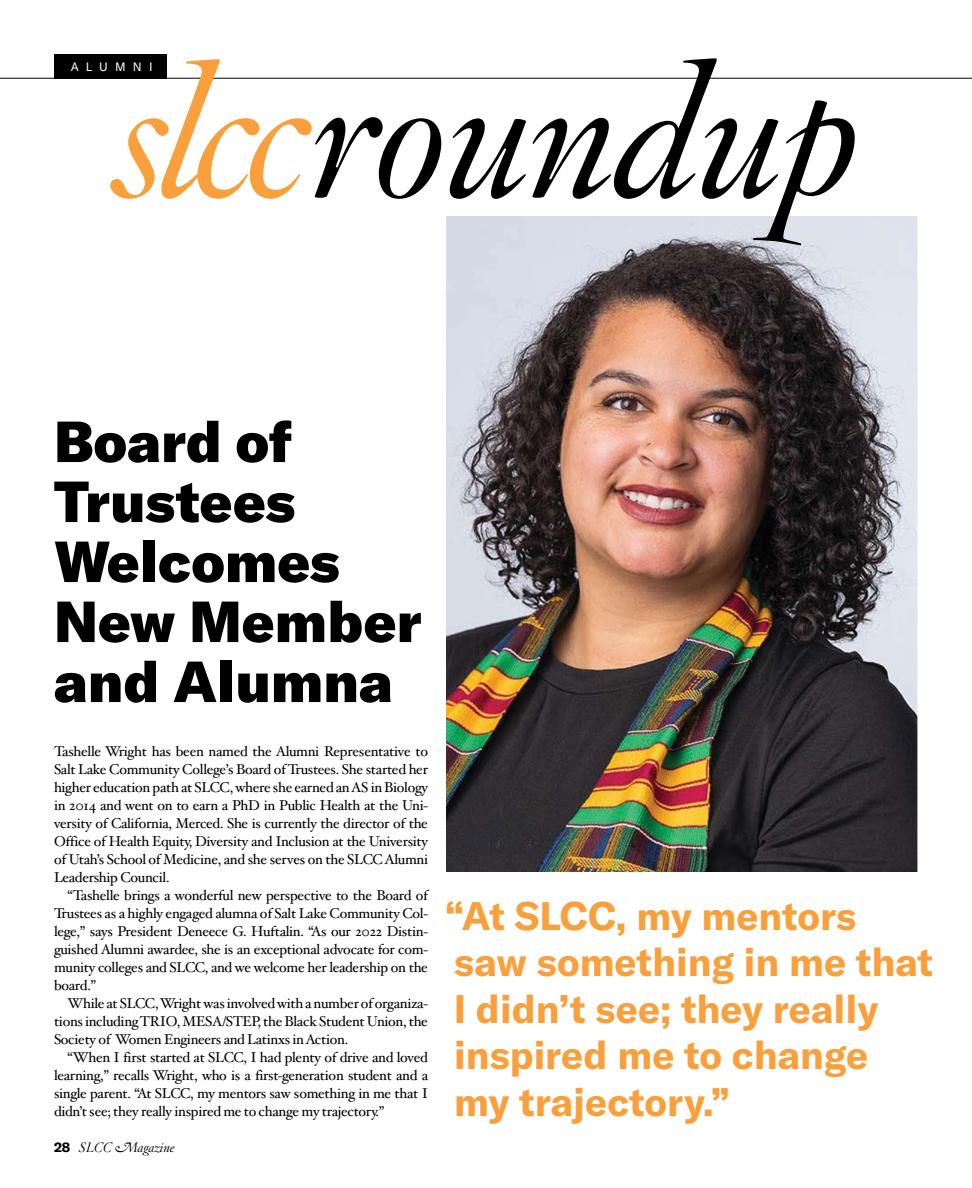
<style>
.page{position:relative;width:972px;height:1188px;background:#fff}
.page>*{position:absolute;margin:0;border:0;box-sizing:border-box;transform-origin:0 0}
.t1{font:italic 300 181.5px "Hoefler Titling";letter-spacing:-.01em;color:#000}
.t2{font:900 57px/60px "GT America";color:#000}
.Body-_Hoefler_text{font:700 39.3px/46.7px "GT America";color:#f9a03c}
.Body-_Hoefler_text-2{font:14.25px/18px "Hoefler Txt";letter-spacing:-.02em;color:#000;text-align:justify}
.t3{font:italic 300 13.5px "Hoefler Titling";color:#000}
.t4{font:12px "GT America";letter-spacing:.6em;color:#fff}
.s1{color:#f9a03c}
.s2{font-family:"GT America";font-weight:700;font-style:normal}
</style>
<div class="page">
<img style="left:446px;top:216px;width:472px;height:655px">
<hr style="left:0;top:78px;width:972px;height:1px;background:#000">
<div style="left:55px;top:54px;width:112px;height:25px;background:#000"></div>
<img style="left:798px;top:564px;width:120px;height:308px">
<p class="t1" style="left:114px;top:28px;width:746px"><span class="s1">slcc</span>roundup</p>
<p class="t4" style="left:71px;top:60px;width:83px">ALUMNI</p>
<p class="t2" style="left:54px;top:410px;width:369px">Board of<br>Trustees<br>Welcomes<br>New Member and Alumna</p>
<p class="Body-_Hoefler_text-2" style="left:54px;top:742px;width:376px">Tashelle Wright has been named the Alumni Representative to Salt Lake Community College’s Board of Trustees. She started her higher education path at SLCC, where she earned an AS in Biology in 2014 and went on to earn a PhD in Public Health at the Uni&shy;versity of California, Merced. She is currently the director of the Office of Health Equity, Diversity and Inclusion at the University of Utah’s School of Medicine, and she serves on the SLCC Alumni Leadership Council.</p>
<p class="Body-_Hoefler_text-2" style="left:54px;top:886px;width:376px;text-indent:14px">“Tashelle brings a wonderful new perspective to the Board of Trustees as a highly engaged alumna of Salt Lake Community Col&shy;lege,” says President Deneece G. Huftalin. “As our 2022 Distin&shy;guished Alumni awardee, she is an exceptional advocate for com&shy;munity colleges and SLCC, and we welcome her leadership on the board.”</p>
<p class="Body-_Hoefler_text-2" style="left:54px;top:994px;width:376px;text-indent:14px">While at SLCC, Wright was involved with a number of organiza&shy;tions including TRIO, MESA/STEP, the Black Student Union, the Society of Women Engineers and Latinxs in Action.</p>
<p class="Body-_Hoefler_text-2" style="left:54px;top:1048px;width:376px;text-indent:14px">“When I first started at SLCC, I had plenty of drive and loved learning,” recalls Wright, who is a first-generation student and a single parent. “At SLCC, my mentors saw something in me that I didn’t see; they really inspired me to change my trajectory.”</p>
<p class="t3" style="left:54px;top:1139px;width:122px"><span class="s2">28</span> SLCC Magazine</p>
<p class="Body-_Hoefler_text" style="left:445px;top:892px;width:490px">“At SLCC, my mentors saw something in me that<br>I didn’t see; they really inspired me to change<br>my trajectory.”</p>
</div>
